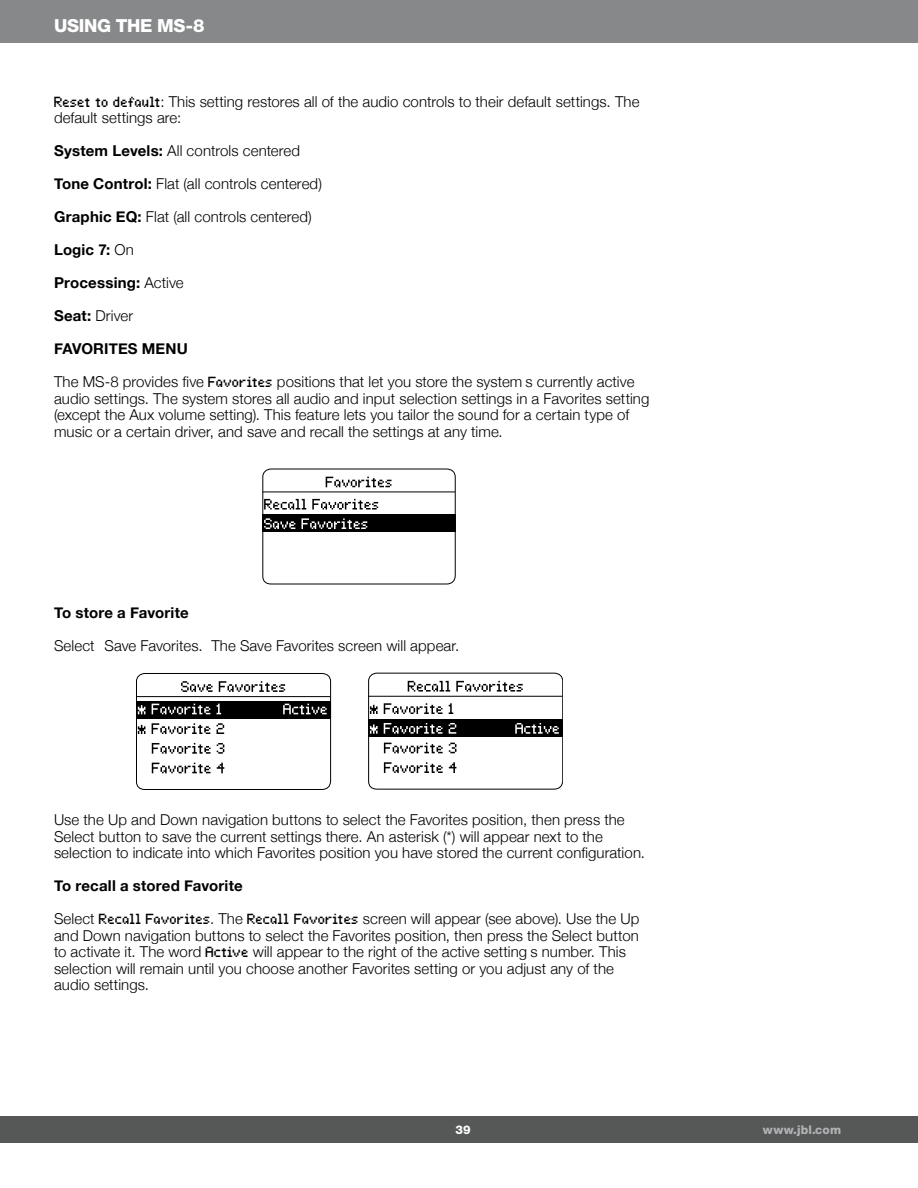
<style>
.page{position:relative;width:918px;height:1188px;background:#fff}
.page>*{position:absolute;margin:0;border:0;box-sizing:border-box;transform-origin:0 0}
.t1{font:800 18px "Helvetica Neue";letter-spacing:-.02em;color:#fff}
.t2{font:300 15px/16.5px "Helvetica Neue";letter-spacing:.005em;color:#000}
.t3{font:700 15px "Helvetica Neue";letter-spacing:.01em;color:#000}
.t4{font:800 12px "Helvetica Neue";letter-spacing:.015em;color:#b1b3b5}
.t5{font:800 12px "Helvetica Neue";color:#fff}
.s1{font-family:"Phat Noise Font";font-weight:400}
.s2{font-weight:700}
.s3{font-weight:300}
</style>
<div class="page">
<div style="left:0;top:1116px;width:918px;height:27px;background:#565757"></div>
<div style="left:0;top:0;width:918px;height:43px;background:#868889"></div>
<svg style="left:262px;top:469px;width:194px;height:115px"></svg>
<svg style="left:331px;top:673px;width:232px;height:117px"></svg>
<div style="left:368px;top:719px;width:195px;height:18px;background:#000"></div>
<hr style="left:368px;top:696px;width:194px;height:1px;background:#000">
<svg style="left:136px;top:673px;width:195px;height:117px"></svg>
<svg style="left:408px;top:681px;width:42px;height:11px"></svg>
<svg style="left:456px;top:681px;width:67px;height:11px"></svg>
<svg style="left:370px;top:705px;width:8px;height:9px"></svg>
<svg style="left:384px;top:703px;width:58px;height:11px"></svg>
<svg style="left:449px;top:703px;width:4px;height:11px"></svg>
<svg style="left:370px;top:724px;width:8px;height:10px"></svg>
<svg style="left:384px;top:723px;width:58px;height:11px"></svg>
<svg style="left:449px;top:723px;width:7px;height:11px"></svg>
<svg style="left:515px;top:723px;width:44px;height:11px"></svg>
<svg style="left:384px;top:743px;width:59px;height:10px"></svg>
<svg style="left:449px;top:743px;width:7px;height:10px"></svg>
<svg style="left:384px;top:762px;width:59px;height:11px"></svg>
<svg style="left:449px;top:762px;width:7px;height:11px"></svg>
<p class="t1" style="left:54px;top:15px;width:152px">USI NG THE MS-8</p>
<p class="t2" style="left:54px;top:93px;width:587px"><span class="s1">Reset to default</span>: This setting restores all of the audio controls to their default settings. The default settings are:</p>
<p class="t2" style="left:54px;top:142px;width:248px"><span class="s2">System Levels:</span> All controls centered</p>
<p class="t2" style="left:54px;top:175px;width:269px"><span class="s2">Tone Control:</span> Flat (all controls centered)</p>
<p class="t2" style="left:54px;top:208px;width:259px"><span class="s2">Graphic EQ:</span> Flat (all controls centered)</p>
<p class="t3" style="left:54px;top:240px;width:81px">Logic 7: <span class="s3">On</span></p>
<p class="t3" style="left:54px;top:273px;width:131px">Processing: <span class="s3">Active</span></p>
<p class="t2" style="left:54px;top:307px;width:81px"><span class="s2">Seat:</span> Driver</p>
<p class="t3" style="left:54px;top:339px;width:135px">FAVORITES MENU</p>
<p class="t2" style="left:54px;top:373px;width:597px">The MS-8 provides five <span class="s1">Favorites</span> positions that let you store the system’s currently active audio settings. The system stores all audio and input selection settings in a Favorites setting (except the Aux volume setting). This feature lets you tailor the sound for a certain type of music or a certain driver, and save and recall the settings at any time.</p>
<p class="t3" style="left:54px;top:603px;width:136px">To store a Favorite</p>
<p class="t2" style="left:54px;top:637px;width:407px">Select “Save Favorites.” The Save Favorites screen will appear.</p>
<p class="t2" style="left:54px;top:811px;width:593px">Use the Up and Down navigation buttons to select the Favorites position, then press the<br>Select button to save the current settings there. An asterisk (*) will appear next to the selection to indicate into which Favorites position you have stored the current configuration.</p>
<p class="t3" style="left:54px;top:876px;width:190px">To recall a stored Favorite</p>
<p class="t2" style="left:54px;top:910px;width:587px">Select <span class="s1">Recall Favorites</span>. The <span class="s1">Recall Favorites</span> screen will appear (see above). Use the Up and Down navigation buttons to select the Favorites position, then press the Select button to activate it. The word <span class="s1">Active</span> will appear to the right of the active setting’s number. This selection will remain until you choose another Favorites setting or you adjust any of the audio settings.</p>
<p class="t5" style="left:455px;top:1123px;width:17px">39</p>
<p class="t4" style="left:763px;top:1122px;width:80px">www.jbl.com</p>
</div>
